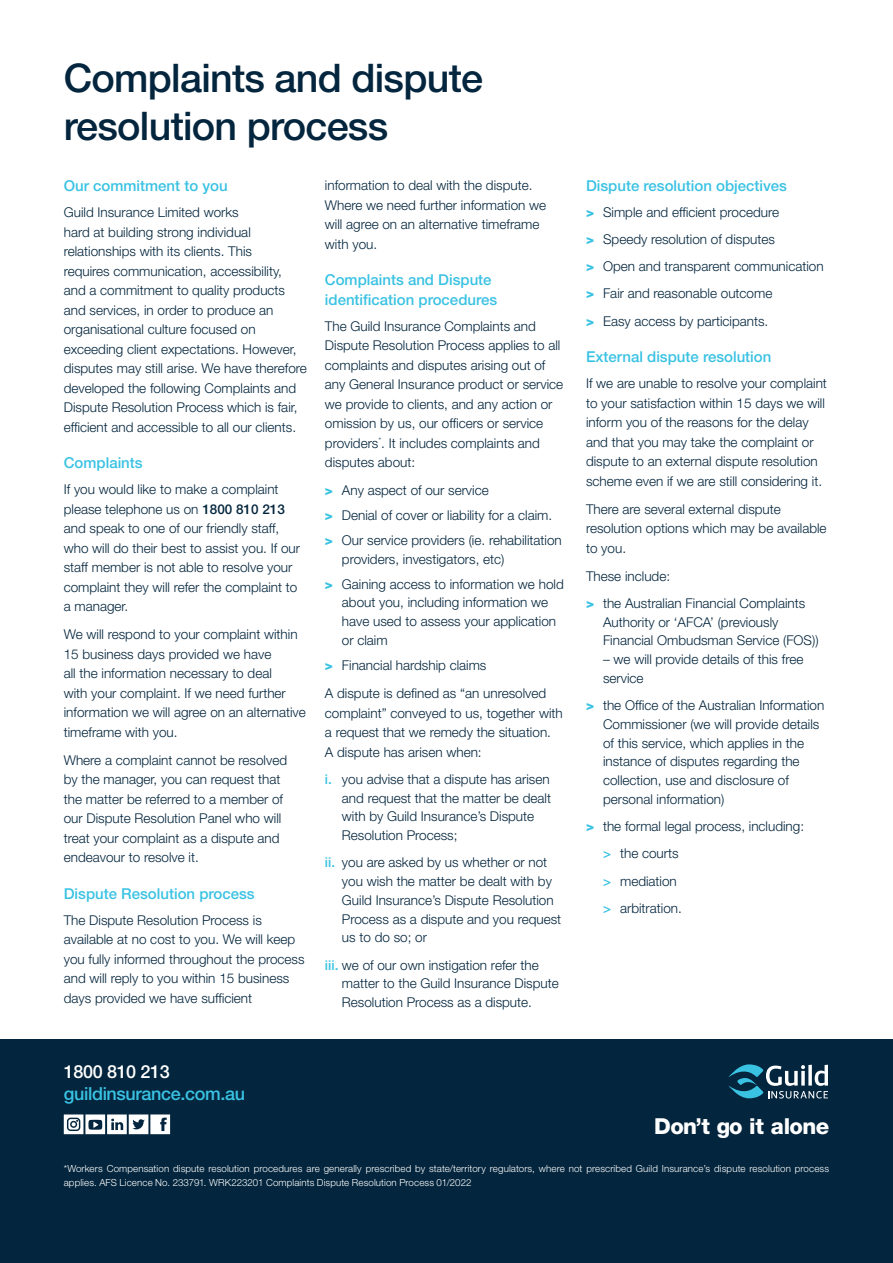
<style>
.page{position:relative;width:893px;height:1263px;background:#fff}
.page>*{position:absolute;margin:0;border:0;box-sizing:border-box;transform-origin:0 0}
.Sub_Heading_1{font:500 39.45px/48.4px "Helvetica Neue LT Std";letter-spacing:-.02em;color:#03253d}
.t1{font:800 22.05px "Helvetica Neue LT Std";letter-spacing:-.03em;color:#fff}
.t2{font:500 18px "Helvetica Neue LT Std";letter-spacing:-.02em;color:#3ac2e3}
.t3{font:500 18px "Helvetica Neue LT Std";letter-spacing:-.02em;color:#fff}
.Sub_Heading_3{font:500 15px/19.5px "Helvetica Neue LT Std";color:#3ac2e3}
.Body_Copy{font:300 13.5px/19.5px "Helvetica Neue LT Std";color:#03253d}
.t4{font:300 9.75px/13.5px "Helvetica Neue LT Std";letter-spacing:.01em;color:#fff}
.s1{font-weight:500}
.s2{font-weight:800;color:#3ac2e3}
.s3{font-weight:500;color:#3ac2e3}
</style>
<div class="page">
<div style="left:0;top:1040px;width:893px;height:223px;background:#03253d"></div>
<svg style="left:64px;top:1114px;width:106px;height:20px"></svg>
<svg style="left:728px;top:1064px;width:100px;height:34px"></svg>
<p class="Sub_Heading_1" style="left:64px;top:53px;width:421px">Complaints and dispute resolution process</p>
<p class="Sub_Heading_3" style="left:64px;top:176px;width:165px">Our commitment to you</p>
<p class="Body_Copy" style="left:64px;top:202px;width:245px">Guild Insurance Limited works<br>hard at building strong individual relationships with its clients. This<br>requires communication, accessibility, and a commitment to quality products and services, in order to produce an organisational culture focused on exceeding client expectations. However, disputes may still arise. We have therefore developed the following Complaints and Dispute Resolution Process which is fair, efficient and accessible to all our clients.</p>
<p class="Sub_Heading_3" style="left:64px;top:453px;width:80px">Complaints</p>
<p class="Body_Copy" style="left:64px;top:479px;width:238px">If you would like to make a complaint please telephone us on <span class="s1">1800 810 213 </span>and speak to one of our friendly staff, who will do their best to assist you. If our staff member is not able to resolve your complaint they will refer the complaint to a manager.</p>
<p class="Body_Copy" style="left:64px;top:624px;width:244px">We will respond to your complaint within 15 business days provided we have<br>all the information necessary to deal<br>with your complaint. If we need further information we will agree on an alternative timeframe with you.</p>
<p class="Body_Copy" style="left:64px;top:750px;width:225px">Where a complaint cannot be resolved by the manager, you can request that the matter be referred to a member of our Dispute Resolution Panel who will treat your complaint as a dispute and endeavour to resolve it.</p>
<p class="Sub_Heading_3" style="left:64px;top:883px;width:192px">Dispute Resolution process</p>
<p class="Body_Copy" style="left:64px;top:910px;width:242px">The Dispute Resolution Process is available at no cost to you. We will keep you fully informed throughout the process and will reply to you within 15 business days provided we have sufficient</p>
<p class="Body_Copy" style="left:325px;top:176px;width:223px">information to deal with the dispute.<br>Where we need further information we will agree on an alternative timeframe with you.</p>
<p class="Sub_Heading_3" style="left:325px;top:270px;width:174px">Complaints and Dispute identification procedures</p>
<p class="Body_Copy" style="left:325px;top:316px;width:240px">The Guild Insurance Complaints and Dispute Resolution Process applies to all complaints and disputes arising out of any General Insurance product or service we provide to clients, and any action or omission by us, our officers or service providers<sup>*</sup>. It includes complaints and disputes about:</p>
<p class="Body_Copy" style="left:325px;top:480px;width:165px"><span class="s2">&gt;</span> Any aspect of our service</p>
<p class="Body_Copy" style="left:325px;top:505px;width:229px"><span class="s2">&gt;</span> Denial of cover or liability for a claim.</p>
<p class="Body_Copy" style="left:342px;top:530px;width:221px;line-height:18.8px;text-indent:-17px"><span class="s2">&gt;</span> Our service providers (ie. rehabilitation providers, investigators, etc)</p>
<p class="Body_Copy" style="left:342px;top:574px;width:223px;line-height:18.8px;text-indent:-17px"><span class="s2">&gt;</span> Gaining access to information we hold about you, including information we have used to assess your application or claim</p>
<p class="Body_Copy" style="left:325px;top:655px;width:163px"><span class="s2">&gt;</span> Financial hardship claims</p>
<p class="Body_Copy" style="left:325px;top:683px;width:239px">A dispute is defined as “an unresolved complaint” conveyed to us, together with a request that we remedy the situation.<br>A dispute has arisen when:</p>
<p class="Body_Copy" style="left:342px;top:769px;width:211px;line-height:18.8px;text-indent:-17px"><span class="s3">i.</span> you advise that a dispute has arisen and request that the matter be dealt with by Guild Insurance’s Dispute<br>Resolution Process;</p>
<p class="Body_Copy" style="left:342px;top:853px;width:221px;line-height:18.8px;text-indent:-17px"><span class="s3">ii.</span> you are asked by us whether or not you wish the matter be dealt with by<br>Guild Insurance’s Dispute Resolution<br>Process as a dispute and you request us to do so; or</p>
<p class="Body_Copy" style="left:342px;top:955px;width:218px;line-height:18.8px;text-indent:-17px"><span class="s3">iii.</span> we of our own instigation refer the matter to the Guild Insurance Dispute<br>Resolution Process as a dispute.</p>
<p class="t3" style="left:64px;top:1061px;width:108px">1800 810 213</p>
<p class="t2" style="left:64px;top:1082px;width:183px">guildinsurance.com.au</p>
<p class="Sub_Heading_3" style="left:586px;top:176px;width:202px">Dispute resolution objectives</p>
<p class="Body_Copy" style="left:586px;top:202px;width:195px"><span class="s2">&gt;</span> Simple and efficient procedure</p>
<p class="Body_Copy" style="left:586px;top:229px;width:190px"><span class="s2">&gt;</span> Speedy resolution of disputes</p>
<p class="Body_Copy" style="left:586px;top:256px;width:239px"><span class="s2">&gt;</span> Open and transparent communication</p>
<p class="Body_Copy" style="left:586px;top:283px;width:188px"><span class="s2">&gt;</span> Fair and reasonable outcome</p>
<p class="Body_Copy" style="left:586px;top:311px;width:184px"><span class="s2">&gt;</span> Easy access by participants.</p>
<p class="Sub_Heading_3" style="left:586px;top:347px;width:187px">External dispute resolution</p>
<p class="Body_Copy" style="left:586px;top:373px;width:242px">If we are unable to resolve your complaint to your satisfaction within 15 days we will inform you of the reasons for the delay and that you may take the complaint or dispute to an external dispute resolution scheme even if we are still considering it.</p>
<p class="Body_Copy" style="left:586px;top:499px;width:242px">There are several external dispute resolution options which may be available to you.</p>
<p class="Body_Copy" style="left:586px;top:566px;width:86px">These include:</p>
<p class="Body_Copy" style="left:603px;top:593px;width:217px;line-height:18.8px;text-indent:-17px"><span class="s2">&gt;</span> the Australian Financial Complaints<br>Authority or ‘AFCA’ (previously<br>Financial Ombudsman Service (FOS))</p>
<p class="Body_Copy" style="left:603px;top:650px;width:202px;line-height:18.8px">– we will provide details of this free service</p>
<p class="Body_Copy" style="left:603px;top:696px;width:223px;line-height:18.8px;text-indent:-17px"><span class="s2">&gt;</span> the Office of the Australian Information Commissioner (we will provide details of this service, which applies in the instance of disputes regarding the collection, use and disclosure of personal information)</p>
<p class="Body_Copy" style="left:586px;top:816px;width:220px"><span class="s2">&gt;</span> the formal legal process, including:</p>
<p class="Body_Copy" style="left:603px;top:843px;width:77px"><span class="s3">&gt;</span> the courts</p>
<p class="Body_Copy" style="left:603px;top:871px;width:75px"><span class="s3">&gt;</span> mediation</p>
<p class="Body_Copy" style="left:603px;top:898px;width:80px"><span class="s3">&gt;</span> arbitration.</p>
<p class="t1" style="left:654px;top:1112px;width:176px">Don’t go it alone</p>
<p class="t4" style="left:64px;top:1162px;width:767px">*Workers Compensation dispute resolution procedures are generally prescribed by state/territory regulators, where not prescribed Guild Insurance’s dispute resolution process applies. AFS Licence No. 233791. WRK223201 Complaints Dispute Resolution Process 01/2022</p>
</div>
